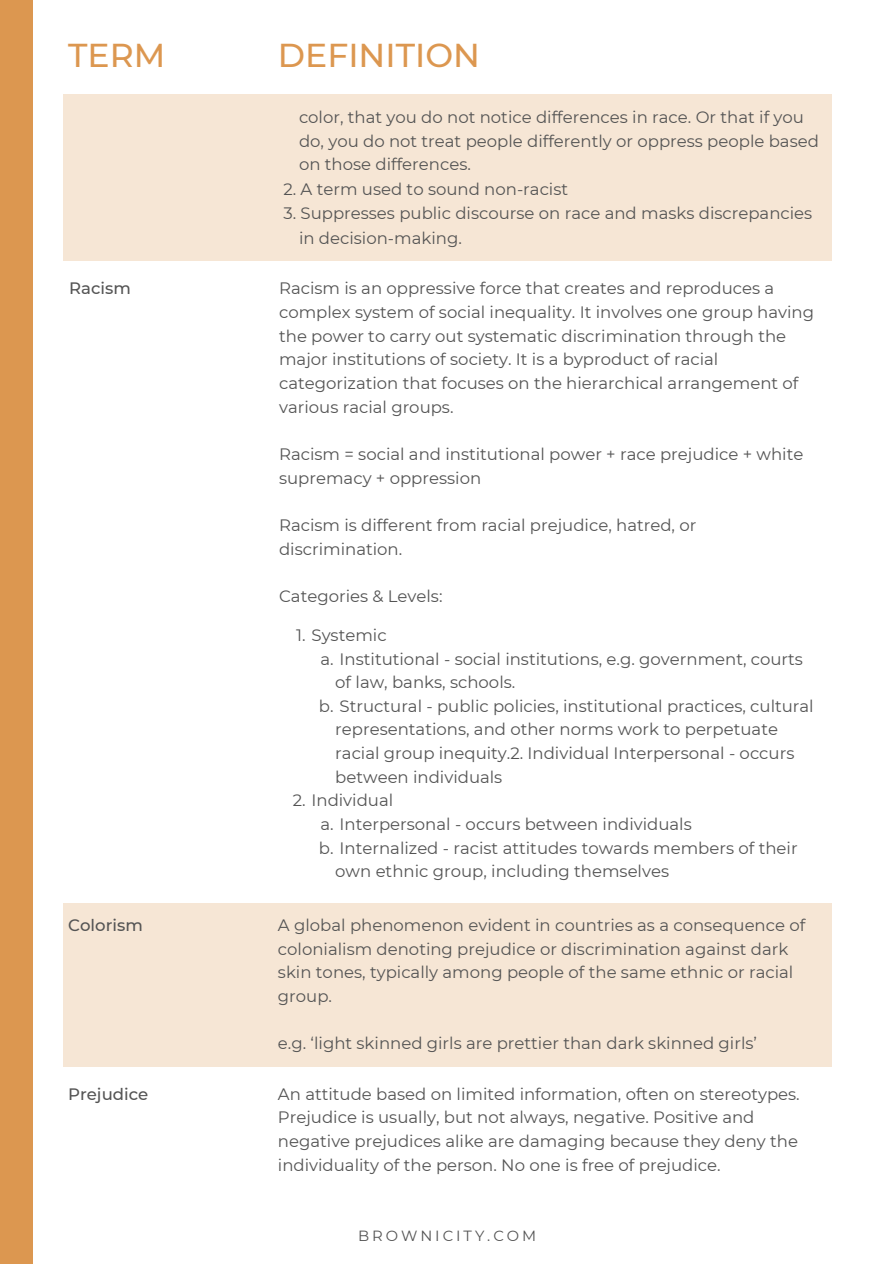
<style>
.page{position:relative;width:894px;height:1264px;background:#fff}
.page>*{position:absolute;margin:0;border:0;box-sizing:border-box;transform-origin:0 0}
.t1{font:500 33px "Montserrat";color:#dc9750}
.t2{font:16.5px/23.7px "Montserrat";color:#545454}
.t3{font:500 16.5px "Montserrat";color:#545454}
.t4{font:14.7px "Montserrat";letter-spacing:.2em;color:#545454}
</style>
<div class="page">
<div style="left:0;top:0;width:33px;height:1263px;background:#dc9750"></div>
<div style="left:63px;top:903px;width:768px;height:164px;background:#f6e6d5"></div>
<div style="left:63px;top:94px;width:768px;height:167px;background:#f6e6d5"></div>
<h1 class="t1" style="left:68px;top:35px;width:99px">TERM</h1>
<h1 class="t1" style="left:278px;top:35px;width:203px">DEFINITION</h1>
<p class="t2" style="left:299px;top:105px;width:521px">color, that you do not notice differences in race. Or that if you do, you do not treat people differently or oppress people based on those differences.</p>
<p class="t2" style="left:283px;top:177px;width:286px">2. A term used to sound non-racist</p>
<p class="t2" style="left:283px;top:201px;width:530px">3. Suppresses public discourse on race and masks discrepancies</p>
<p class="t2" style="left:299px;top:226px;width:164px">in decision-making.</p>
<p class="t3" style="left:69px;top:278px;width:63px">Racism</p>
<p class="t2" style="left:279px;top:277px;width:536px">Racism is an oppressive force that creates and reproduces a complex system of social inequality. It involves one group having the power to carry out systematic discrimination through the major institutions of society. It is a byproduct of racial categorization that focuses on the hierarchical arrangement of various racial groups.</p>
<p class="t2" style="left:279px;top:442px;width:525px">Racism = social and institutional power + race prejudice + white supremacy + oppression</p>
<p class="t2" style="left:279px;top:513px;width:418px">Racism is different from racial prejudice, hatred, or discrimination.</p>
<p class="t2" style="left:279px;top:584px;width:165px">Categories &amp; Levels:</p>
<p class="t2" style="left:296px;top:623px;width:92px">1. Systemic</p>
<p class="t2" style="left:320px;top:646px;width:484px">a. Institutional - social institutions, e.g. government, courts</p>
<p class="t2" style="left:335px;top:670px;width:181px">of law, banks, schools.</p>
<p class="t2" style="left:319px;top:694px;width:496px">b. Structural - public policies, institutional practices, cultural</p>
<p class="t2" style="left:335px;top:717px;width:444px">representations, and other norms work to perpetuate</p>
<p class="t2" style="left:335px;top:741px;width:460px">racial group inequity.2. Individual Interpersonal - occurs</p>
<p class="t2" style="left:335px;top:765px;width:168px">between individuals</p>
<p class="t2" style="left:292px;top:788px;width:102px">2. Individual</p>
<p class="t2" style="left:320px;top:812px;width:373px">a. Interpersonal - occurs between individuals</p>
<p class="t2" style="left:319px;top:836px;width:480px">b. Internalized - racist attitudes towards members of their</p>
<p class="t2" style="left:335px;top:859px;width:335px">own ethnic group, including themselves</p>
<p class="t3" style="left:68px;top:915px;width:76px">Colorism</p>
<p class="t2" style="left:278px;top:913px;width:528px">A global phenomenon evident in countries as a consequence of colonialism denoting prejudice or discrimination against dark skin tones, typically among people of the same ethnic or racial group.</p>
<p class="t2" style="left:278px;top:1031px;width:480px">e.g. ‘light skinned girls are prettier than dark skinned girls’</p>
<p class="t3" style="left:68px;top:1083px;width:82px">Prejudice</p>
<p class="t2" style="left:278px;top:1081px;width:523px">An attitude based on limited information, often on stereotypes.<br>Prejudice is usually, but not always, negative. Positive and negative prejudices alike are damaging because they deny the individuality of the person. No one is free of prejudice.</p>
<p class="t4" style="left:358px;top:1226px;width:179px">BROWNICITY.COM</p>
</div>
